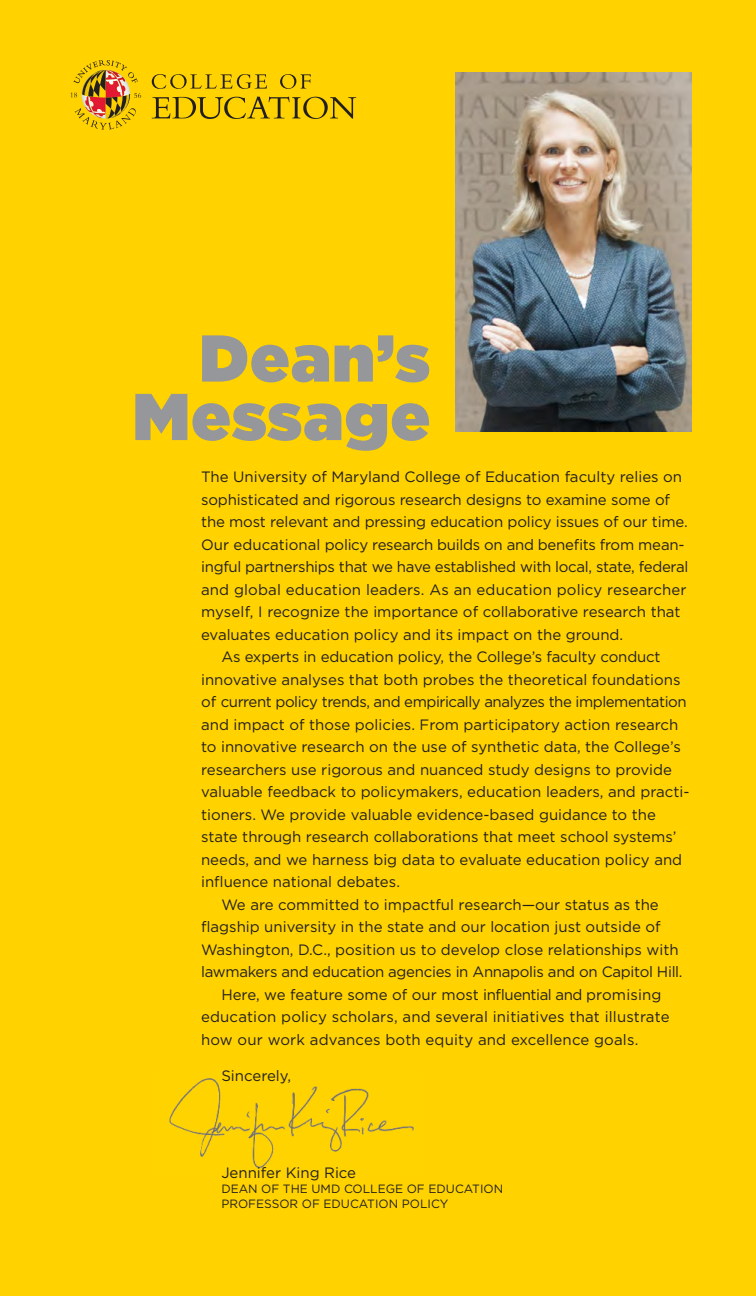
<style>
.page{position:relative;width:756px;height:1296px;background:#ffd200}
.page>*{position:absolute;margin:0;border:0;box-sizing:border-box;transform-origin:0 0}
.t1{font:900 66px/58.5px "Gotham";letter-spacing:.02em;color:#95979a;text-align:right}
.t2{font:15px "Gotham";color:#231f20}
.t3{font:15px "Gotham";letter-spacing:-.02em;color:#231f20}
.t4{font:15px "Gotham";letter-spacing:-.03em;color:#231f20}
.t5{font:12px/15px "Gotham";color:#231f20}
</style>
<div class="page">
<img style="left:169px;top:1078px;width:254px;height:91px">
<img style="left:456px;top:73px;width:235px;height:359px">
<svg style="left:152px;top:74px;width:115px;height:15px"></svg>
<svg style="left:280px;top:74px;width:31px;height:15px"></svg>
<svg style="left:152px;top:97px;width:204px;height:22px"></svg>
<svg style="left:71px;top:60px;width:70px;height:70px"></svg>
<h1 class="t1" style="left:133px;top:328px;width:299px">Dean’s<br>Message</h1>
<p class="t2" style="left:201px;top:469px;width:483px">The University of Maryland College of Education faculty relies on</p>
<p class="t2" style="left:201px;top:491px;width:471px">sophisticated and rigorous research designs to examine some of</p>
<p class="t2" style="left:201px;top:514px;width:488px">the most relevant and pressing education policy issues of our time.</p>
<p class="t3" style="left:201px;top:536px;width:485px">Our educational policy research builds on and benefits from mean-</p>
<p class="t3" style="left:201px;top:559px;width:489px">ingful partnerships that we have established with local, state, federal</p>
<p class="t2" style="left:201px;top:581px;width:487px">and global education leaders. As an education policy researcher</p>
<p class="t2" style="left:201px;top:604px;width:481px">myself, I recognize the importance of collaborative research that</p>
<p class="t2" style="left:201px;top:626px;width:424px">evaluates education policy and its impact on the ground.</p>
<p class="t2" style="left:221px;top:649px;width:441px">As experts in education policy, the College’s faculty conduct</p>
<p class="t2" style="left:201px;top:671px;width:481px">innovative analyses that both probes the theoretical foundations</p>
<p class="t4" style="left:201px;top:694px;width:487px">of current policy trends, and empirically analyzes the implementation</p>
<p class="t2" style="left:201px;top:716px;width:479px">and impact of those policies. From participatory action research</p>
<p class="t2" style="left:201px;top:739px;width:481px">to innovative research on the use of synthetic data, the College’s</p>
<p class="t2" style="left:201px;top:761px;width:472px">researchers use rigorous and nuanced study designs to provide</p>
<p class="t2" style="left:201px;top:784px;width:490px">valuable feedback to policymakers, education leaders, and practi-</p>
<p class="t2" style="left:201px;top:806px;width:456px">tioners. We provide valuable evidence-based guidance to the</p>
<p class="t2" style="left:201px;top:829px;width:477px">state through research collaborations that meet school systems’</p>
<p class="t2" style="left:201px;top:851px;width:483px">needs, and we harness big data to evaluate education policy and</p>
<p class="t2" style="left:201px;top:874px;width:200px">influence national debates.</p>
<p class="t2" style="left:221px;top:896px;width:439px">We are committed to impactful research—our status as the</p>
<p class="t2" style="left:201px;top:919px;width:461px">flagship university in the state and our location just outside of</p>
<p class="t2" style="left:201px;top:941px;width:479px">Washington, D.C., position us to develop close relationships with</p>
<p class="t3" style="left:201px;top:964px;width:483px">lawmakers and education agencies in Annapolis and on Capitol Hill.</p>
<p class="t2" style="left:221px;top:986px;width:442px">Here, we feature some of our most influential and promising</p>
<p class="t2" style="left:201px;top:1009px;width:470px">education policy scholars, and several initiatives that illustrate</p>
<p class="t2" style="left:201px;top:1031px;width:439px">how our work advances both equity and excellence goals.</p>
<p class="t2" style="left:221px;top:1067px;width:71px">Sincerely,</p>
<p class="t2" style="left:221px;top:1164px;width:136px">Jennifer King Rice</p>
<p class="t5" style="left:221px;top:1181px;width:283px">DEAN OF THE UMD COLLEGE OF EDUCATION<br>PROFESSOR OF EDUCATION POLICY</p>
</div>
